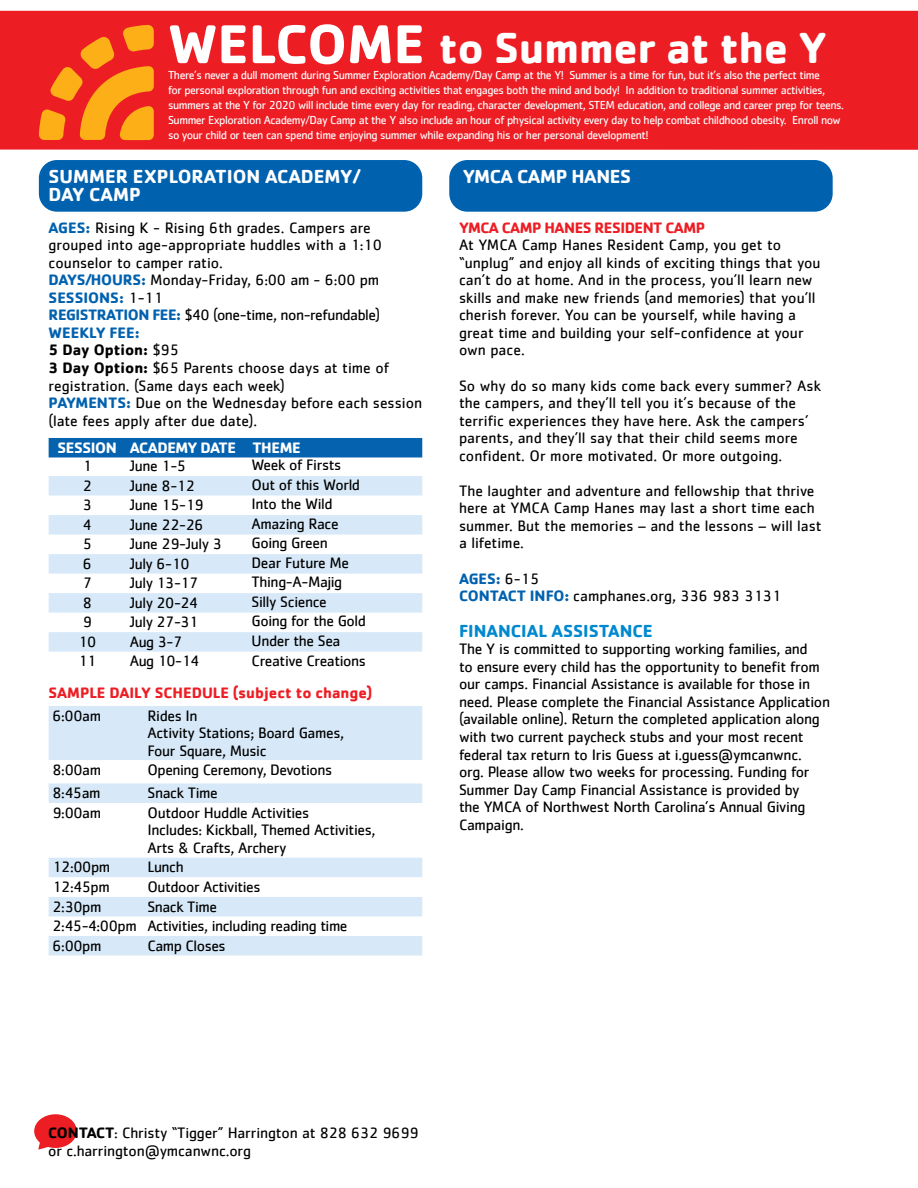
<style>
.page{position:relative;width:918px;height:1188px;background:#fff}
.page>*{position:absolute;margin:0;border:0;box-sizing:border-box;transform-origin:0 0}
.t1{font:700 44.85px "Cachet";letter-spacing:-.01em;color:#fff}
.t2{font:700 19.5px/17.5px "Cachet";color:#fff}
.t3{font:700 19.5px "Cachet";letter-spacing:-.02em;color:#fff}
.t4{font:700 18px "Cachet";color:#0089cf}
.t5{font:15.6px/17.5px "Cachet";letter-spacing:-.02em;color:#000}
.t6{font:15.6px/17.5px "Cachet";color:#000}
.t7{font:700 15.6px "Cachet";color:#ed1d24}
.t8{font:700 15.6px "Cachet";letter-spacing:-.03em;color:#ed1d24}
.t9{font:700 15.6px "Cachet";letter-spacing:-.025em;color:#fff}
.t10{font:12px/15px "Cachet";letter-spacing:-.04em;color:#fff}
.s1{font-size:56.7px}
.s2{font-weight:700;color:#0061af}
.s3{font-weight:700}
</style>
<div class="page">
<svg style="left:34px;top:1114px;width:43px;height:36px"></svg>
<div style="left:449px;top:160px;width:384px;height:52px;background:#0061af;border-radius:18px"></div>
<div style="left:49px;top:438px;width:373px;height:19px;background:#0562af"></div>
<svg style="left:49px;top:476px;width:373px;height:176px;fill:#d7e9f8"></svg>
<svg style="left:49px;top:706px;width:373px;height:249px;fill:#d7e9f8"></svg>
<div style="left:0;top:11px;width:918px;height:139px;background:#ed1d24"></div>
<div style="left:39px;top:160px;width:383px;height:52px;background:#0061af;border-radius:18px"></div>
<svg style="left:39px;top:25px;width:115px;height:115px;background:#f3601d"></svg>
<h1 class="t1" style="left:168px;top:19px;width:660px"><span class="s1">WELCOME</span> to Summer at the Y</h1>
<p class="t10" style="left:168px;top:67px;width:678px">There’s never a dull moment during Summer Exploration Academy/Day Camp at the Y! Summer is a time for fun, but it’s also the perfect time<br>for personal exploration through fun and exciting activities that engages both the mind and body! In addition to traditional summer activities, summers at the Y for 2020 will include time every day for reading, character development, STEM education, and college and career prep for teens.<br>Summer Exploration Academy/Day Camp at the Y also include an hour of physical activity every day to help combat childhood obesity. Enroll now so your child or teen can spend time enjoying summer while expanding his or her personal development!</p>
<p class="t2" style="left:49px;top:167px;width:312px">SUMMER EXPLORATION ACADEMY/<br>DAY CAMP</p>
<p class="t3" style="left:463px;top:164px;width:170px">YMCA CAMP HANES</p>
<p class="t8" style="left:459px;top:217px;width:248px">YMCA CAMP HANES RESIDENT CAMP</p>
<p class="t6" style="left:459px;top:236px;width:363px">At YMCA Camp Hanes Resident Camp, you get to “unplug” and enjoy all kinds of exciting things that you can’t do at home. And in the process, you’ll learn new skills and make new friends (and memories) that you’ll cherish forever. You can be yourself, while having a great time and building your self-confidence at your own pace.</p>
<p class="t6" style="left:459px;top:376px;width:364px">So why do so many kids come back every summer? Ask the campers, and they’ll tell you it’s because of the terrific experiences they have here. Ask the campers’ parents, and they’ll say that their child seems more confident. Or more motivated. Or more outgoing.</p>
<p class="t6" style="left:459px;top:482px;width:364px">The laughter and adventure and fellowship that thrive here at YMCA Camp Hanes may last a short time each summer. But the memories – and the lessons – will last a lifetime.</p>
<p class="t6" style="left:459px;top:569px;width:324px"><span class="s2">AGES:</span> 6-15<br><span class="s2">CONTACT INFO:</span> camphanes.org, 336 983 3131</p>
<p class="t4" style="left:459px;top:619px;width:195px">FINANCIAL ASSISTANCE</p>
<p class="t5" style="left:459px;top:640px;width:373px">The Y is committed to supporting working families, and<br>to ensure every child has the opportunity to benefit from our camps. Financial Assistance is available for those in need. Please complete the Financial Assistance Application (available online). Return the completed application along with two current paycheck stubs and your most recent federal tax return to Iris Guess at i.guess@ymcanwnc. org. Please allow two weeks for processing. Funding for Summer Day Camp Financial Assistance is provided by<br>the YMCA of Northwest North Carolina’s Annual Giving Campaign.</p>
<p class="t6" style="left:49px;top:218px;width:375px"><span class="s2">AGES:</span> Rising K - Rising 6th grades. Campers are grouped into age-appropriate huddles with a 1:10 counselor to camper ratio.<br><span class="s2">DAYS/HOURS:</span> Monday-Friday, 6:00 am - 6:00 pm <span class="s2">SESSIONS:</span> 1-11<br><span class="s2">REGISTRATION FEE:</span> $40 (one-time, non-refundable)<br><span class="s2">WEEKLY FEE:<br></span><span class="s3">5 Day Option:</span> $95<br><span class="s3">3 Day Option:</span> $65 Parents choose days at time of registration. (Same days each week)<br><span class="s2">PAYMENTS:</span> Due on the Wednesday before each session (late fees apply after due date).</p>
<p class="t9" style="left:58px;top:437px;width:245px">SESSION ACADEMY DATE THEME</p>
<p class="t5" style="left:83px;top:457px;width:11px">1</p>
<p class="t5" style="left:130px;top:457px;width:58px">June 1-5</p>
<p class="t5" style="left:252px;top:456px;width:91px">Week of Firsts</p>
<p class="t5" style="left:83px;top:477px;width:11px">2</p>
<p class="t5" style="left:130px;top:477px;width:67px">June 8-12</p>
<p class="t5" style="left:252px;top:476px;width:110px">Out of this World</p>
<p class="t5" style="left:83px;top:496px;width:11px">3</p>
<p class="t5" style="left:130px;top:496px;width:75px">June 15-19</p>
<p class="t5" style="left:252px;top:495px;width:83px">Into the Wild</p>
<p class="t5" style="left:83px;top:516px;width:10px">4</p>
<p class="t5" style="left:130px;top:516px;width:75px">June 22-26</p>
<p class="t5" style="left:252px;top:515px;width:89px">Amazing Race</p>
<p class="t5" style="left:83px;top:535px;width:11px">5</p>
<p class="t5" style="left:130px;top:535px;width:94px">June 29-July 3</p>
<p class="t5" style="left:252px;top:534px;width:78px">Going Green</p>
<p class="t5" style="left:83px;top:555px;width:11px">6</p>
<p class="t5" style="left:130px;top:555px;width:61px">July 6-10</p>
<p class="t5" style="left:252px;top:554px;width:99px">Dear Future Me</p>
<p class="t5" style="left:83px;top:574px;width:11px">7</p>
<p class="t5" style="left:130px;top:574px;width:70px">July 13-17</p>
<p class="t5" style="left:252px;top:573px;width:92px">Thing-A-Majig</p>
<p class="t5" style="left:83px;top:594px;width:11px">8</p>
<p class="t5" style="left:130px;top:594px;width:69px">July 20-24</p>
<p class="t5" style="left:252px;top:593px;width:77px">Silly Science</p>
<p class="t5" style="left:83px;top:613px;width:11px">9</p>
<p class="t5" style="left:130px;top:613px;width:70px">July 27-31</p>
<p class="t5" style="left:252px;top:612px;width:116px">Going for the Gold</p>
<p class="t5" style="left:78px;top:633px;width:19px">10</p>
<p class="t5" style="left:130px;top:633px;width:54px">Aug 3-7</p>
<p class="t5" style="left:252px;top:632px;width:90px">Under the Sea</p>
<p class="t5" style="left:78px;top:652px;width:19px">11</p>
<p class="t5" style="left:130px;top:652px;width:71px">Aug 10-14</p>
<p class="t5" style="left:252px;top:651px;width:116px">Creative Creations</p>
<p class="t7" style="left:49px;top:683px;width:325px">SAMPLE DAILY SCHEDULE (subject to change)</p>
<p class="t5" style="left:53px;top:706px;width:50px">6:00am</p>
<p class="t5" style="left:148px;top:706px;width:198px">Rides In<br>Activity Stations; Board Games,<br>Four Square, Music</p>
<p class="t5" style="left:53px;top:761px;width:50px">8:00am</p>
<p class="t5" style="left:148px;top:761px;width:186px">Opening Ceremony, Devotions</p>
<p class="t5" style="left:53px;top:784px;width:50px">8:45am</p>
<p class="t5" style="left:148px;top:784px;width:72px">Snack Time</p>
<p class="t5" style="left:53px;top:804px;width:50px">9:00am</p>
<p class="t5" style="left:148px;top:804px;width:229px">Outdoor Huddle Activities<br>Includes: Kickball, Themed Activities,<br>Arts &amp; Crafts, Archery</p>
<p class="t5" style="left:53px;top:858px;width:59px">12:00pm</p>
<p class="t5" style="left:148px;top:858px;width:38px">Lunch</p>
<p class="t5" style="left:53px;top:878px;width:59px">12:45pm</p>
<p class="t5" style="left:148px;top:878px;width:115px">Outdoor Activities</p>
<p class="t5" style="left:53px;top:897px;width:50px">2:30pm</p>
<p class="t5" style="left:53px;top:896px;width:297px;line-height:19.5px;text-indent:95px">Snack Time<br>2:45-4:00pm Activities, including reading time<br>6:00pm</p>
<p class="t5" style="left:148px;top:936px;width:80px">Camp Closes</p>
<p class="t5" style="left:48px;top:1124px;width:372px"><span class="s3">CONTACT</span>: Christy “Tigger” Harrington at 828 632 9699 or c.harrington@ymcanwnc.org</p>
</div>
